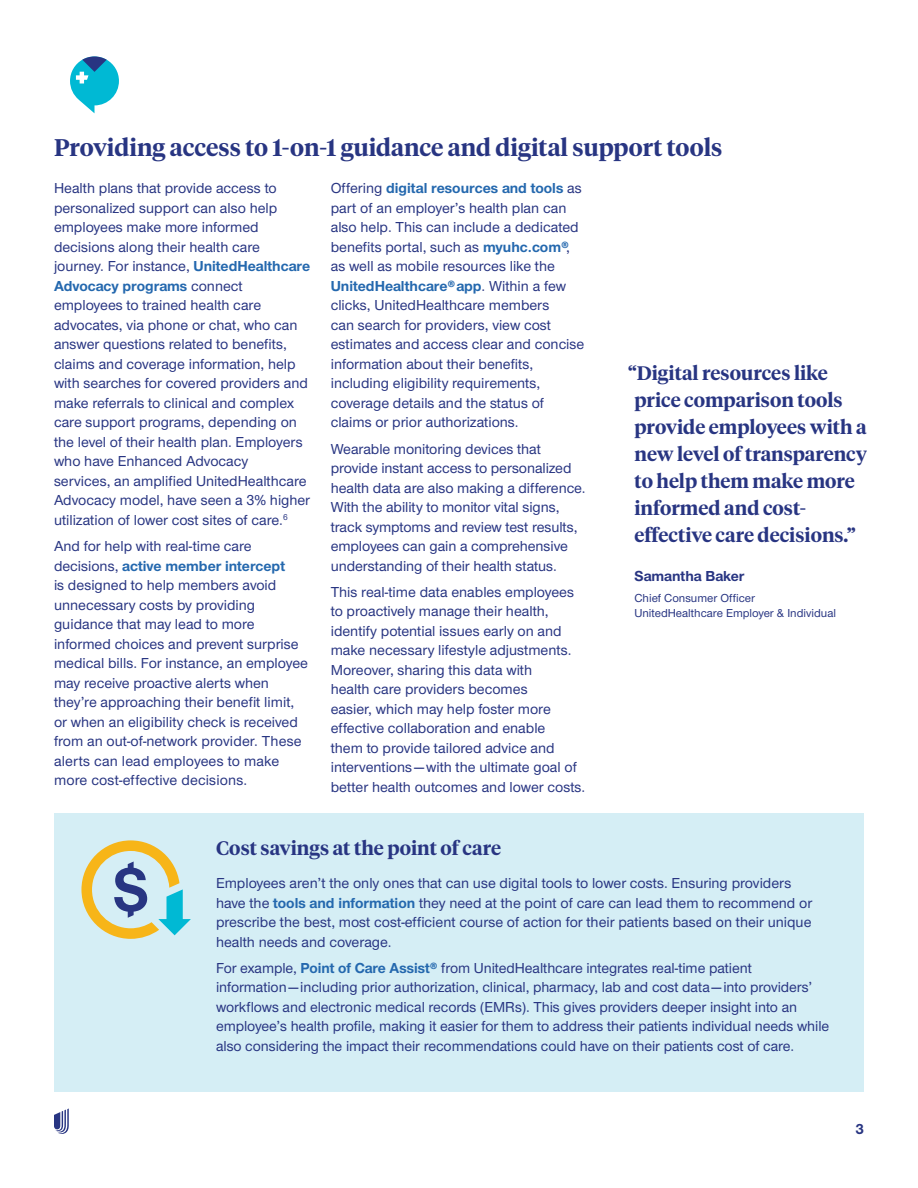
<style>
.page{position:relative;width:918px;height:1188px;background:#fff}
.page>*{position:absolute;margin:0;border:0;box-sizing:border-box;transform-origin:0 0}
.t1{font:600 24px "UHC Serif Headline";color:#283582}
.t2{font:600 19.5px/27px "UHC Serif Headline";color:#283582}
.t3{font:500 15px/19.5px "UHC Sans";color:#283582}
.t4{font:700 15px "UHC Sans";color:#283582}
.t5{font:500 12px/14.4px "UHC Sans";color:#283582}
.s1{font-weight:700;color:#2468ae}
</style>
<div class="page">
<svg style="left:54px;top:1108px;width:15px;height:26px"></svg>
<div style="left:54px;top:813px;width:810px;height:278px;background:#d5eef5"></div>
<svg style="left:81px;top:840px;width:110px;height:99px"></svg>
<svg style="left:70px;top:56px;width:49px;height:57px"></svg>
<h1 class="t1" style="left:54px;top:131px;width:670px">Providing access to 1-on-1 guidance and digital support tools</h1>
<p class="t3" style="left:54px;top:178px;width:258px">Health plans that provide access to personalized support can also help employees make more informed decisions along their health care journey. For instance, <span class="s1">UnitedHealthcare Advocacy programs</span> connect employees to trained health care advocates, via phone or chat, who can answer questions related to benefits, claims and coverage information, help with searches for covered providers and make referrals to clinical and complex care support programs, depending on the level of their health plan. Employers who have Enhanced Advocacy<br>services, an amplified UnitedHealthcare Advocacy model, have seen a 3% higher utilization of lower cost sites of care.<sup>6</sup></p>
<p class="t3" style="left:54px;top:536px;width:255px">And for help with real-time care decisions, <span class="s1">active member intercept<br></span>is designed to help members avoid unnecessary costs by providing guidance that may lead to more informed choices and prevent surprise medical bills. For instance, an employee may receive proactive alerts when they’re approaching their benefit limit, or when an eligibility check is received from an out-of-network provider. These alerts can lead employees to make more cost-effective decisions.</p>
<p class="t3" style="left:331px;top:178px;width:255px">Offering <span class="s1">digital resources and tools</span> as part of an employer’s health plan can also help. This can include a dedicated benefits portal, such as <span class="s1">myuhc.com®</span>, as well as mobile resources like the <span class="s1">UnitedHealthcare® app</span>. Within a few clicks, UnitedHealthcare members<br>can search for providers, view cost estimates and access clear and concise information about their benefits, including eligibility requirements, coverage details and the status of claims or prior authorizations.</p>
<p class="t3" style="left:331px;top:438px;width:256px">Wearable monitoring devices that provide instant access to personalized health data are also making a difference.<br>With the ability to monitor vital signs, track symptoms and review test results, employees can gain a comprehensive understanding of their health status.</p>
<p class="t3" style="left:331px;top:581px;width:256px">This real-time data enables employees to proactively manage their health, identify potential issues early on and make necessary lifestyle adjustments.<br>Moreover, sharing this data with<br>health care providers becomes<br>easier, which may help foster more effective collaboration and enable<br>them to provide tailored advice and interventions—with the ultimate goal of better health outcomes and lower costs.</p>
<h2 class="t2" style="left:634px;top:358px;width:234px;text-indent:-7px">“Digital resources like price comparison tools provide employees with a new level of transparency to help them make more informed and cost&shy;effective care decisions.”</h2>
<p class="t4" style="left:634px;top:566px;width:111px">Samantha Baker</p>
<p class="t5" style="left:634px;top:591px;width:203px">Chief Consumer Officer<br>UnitedHealthcare Employer &amp; Individual</p>
<h2 class="t2" style="left:216px;top:834px;width:287px">Cost savings at the point of care</h2>
<p class="t3" style="left:216px;top:873px;width:598px">Employees aren’t the only ones that can use digital tools to lower costs. Ensuring providers have the <span class="s1">tools and information</span> they need at the point of care can lead them to recommend or prescribe the best, most cost-efficient course of action for their patients based on their unique health needs and coverage.</p>
<p class="t3" style="left:216px;top:958px;width:615px">For example, <span class="s1">Point of Care Assist®</span> from UnitedHealthcare integrates real-time patient information—including prior authorization, clinical, pharmacy, lab and cost data—into providers’ workflows and electronic medical records (EMRs). This gives providers deeper insight into an employee’s health profile, making it easier for them to address their patients individual needs while also considering the impact their recommendations could have on their patients cost of care.</p>
<p class="t4" style="left:855px;top:1119px;width:10px">3</p>
</div>
